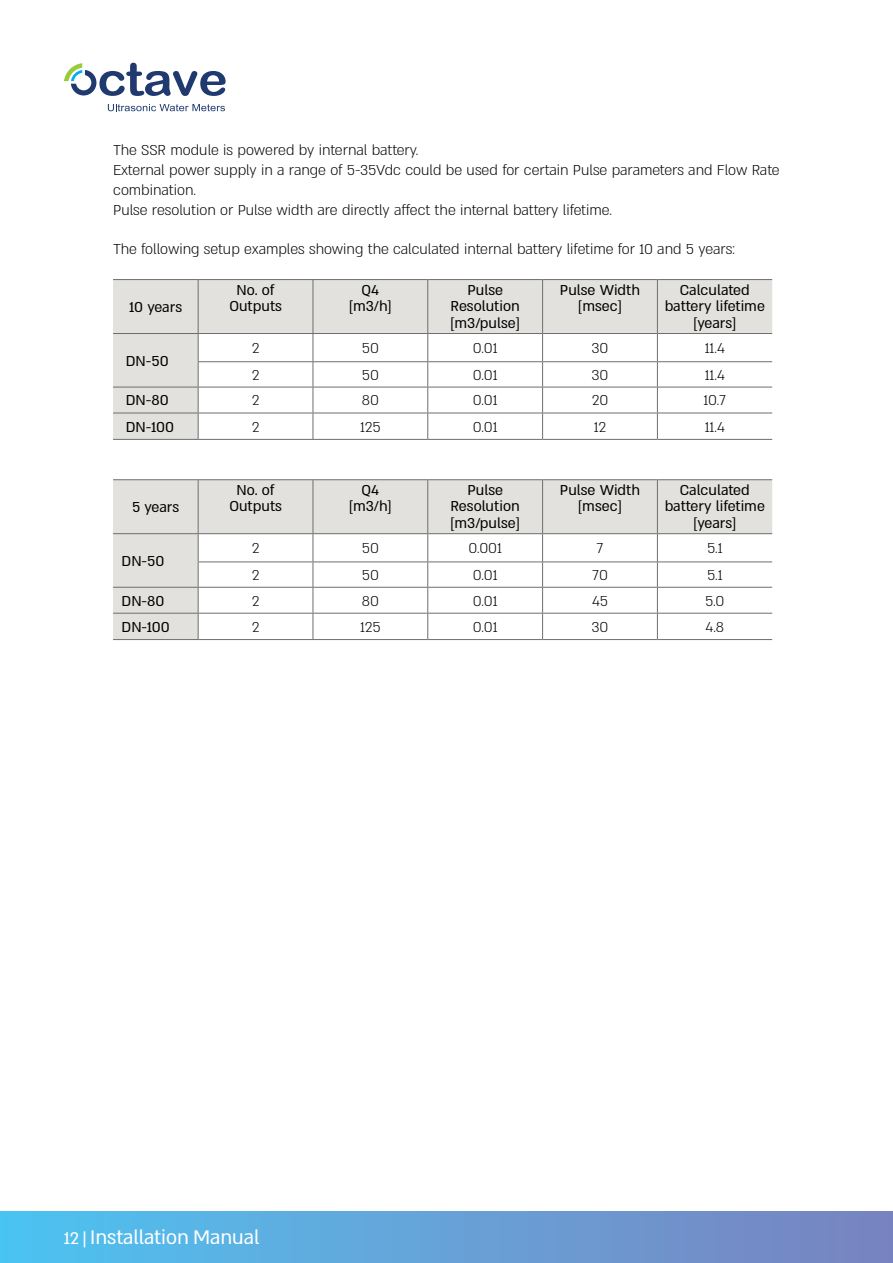
<style>
.page{position:relative;width:893px;height:1263px;background:#fff}
.page>*{position:absolute;margin:0;border:0;box-sizing:border-box;transform-origin:0 0}
.t1{font:22.5px "Almoni Neue DL4.0 AAA";color:#fff}
.t2{font:300 16.5px/19.8px "Almoni Neue DL4.0 AAA";color:#000}
.t3{font:16.5px/16.6px "Almoni Neue DL4.0 AAA";color:#000;text-align:center}
.s1{font-size:19.5px}
</style>
<div class="page">
<svg style="left:64px;top:63px;width:162px;height:33px"></svg>
<svg style="left:108px;top:104px;width:117px;height:7px"></svg>
<div style="left:0;top:1212px;width:893px;height:51px;background:linear-gradient(to right,#4ec3f1,#7b82bf)"></div>
<svg style="left:113px;top:280px;width:659px;height:159px"></svg>
<hr style="left:113px;top:279px;width:85px;height:1px;background:#6d6e71">
<hr style="left:198px;top:279px;width:115px;height:1px;background:#6d6e71">
<hr style="left:198px;top:280px;width:1px;height:53px;background:#6d6e71">
<hr style="left:313px;top:279px;width:115px;height:1px;background:#6d6e71">
<hr style="left:313px;top:280px;width:1px;height:53px;background:#6d6e71">
<hr style="left:428px;top:279px;width:115px;height:1px;background:#6d6e71">
<hr style="left:427px;top:280px;width:1px;height:53px;background:#6d6e71">
<hr style="left:543px;top:279px;width:114px;height:1px;background:#6d6e71">
<hr style="left:542px;top:280px;width:1px;height:53px;background:#6d6e71">
<hr style="left:657px;top:279px;width:115px;height:1px;background:#6d6e71">
<hr style="left:657px;top:280px;width:1px;height:53px;background:#6d6e71">
<hr style="left:113px;top:333px;width:85px;height:1px;background:#6d6e71">
<hr style="left:198px;top:333px;width:115px;height:1px;background:#6d6e71">
<hr style="left:313px;top:333px;width:115px;height:1px;background:#6d6e71">
<hr style="left:428px;top:333px;width:115px;height:1px;background:#6d6e71">
<hr style="left:543px;top:333px;width:114px;height:1px;background:#6d6e71">
<hr style="left:657px;top:333px;width:115px;height:1px;background:#6d6e71">
<hr style="left:198px;top:361px;width:115px;height:1px;background:#6d6e71">
<hr style="left:313px;top:361px;width:115px;height:1px;background:#6d6e71">
<hr style="left:428px;top:361px;width:115px;height:1px;background:#6d6e71">
<hr style="left:543px;top:361px;width:114px;height:1px;background:#6d6e71">
<hr style="left:657px;top:361px;width:115px;height:1px;background:#6d6e71">
<hr style="left:113px;top:387px;width:85px;height:1px;background:#6d6e71">
<hr style="left:198px;top:387px;width:115px;height:1px;background:#6d6e71">
<hr style="left:313px;top:387px;width:115px;height:1px;background:#6d6e71">
<hr style="left:428px;top:387px;width:115px;height:1px;background:#6d6e71">
<hr style="left:543px;top:387px;width:114px;height:1px;background:#6d6e71">
<hr style="left:657px;top:387px;width:115px;height:1px;background:#6d6e71">
<hr style="left:113px;top:413px;width:85px;height:1px;background:#6d6e71">
<hr style="left:198px;top:413px;width:115px;height:1px;background:#6d6e71">
<svg style="left:198px;top:334px;width:1px;height:105px"></svg>
<hr style="left:313px;top:413px;width:115px;height:1px;background:#6d6e71">
<svg style="left:313px;top:334px;width:1px;height:105px"></svg>
<hr style="left:428px;top:413px;width:115px;height:1px;background:#6d6e71">
<svg style="left:427px;top:334px;width:1px;height:105px"></svg>
<hr style="left:543px;top:413px;width:114px;height:1px;background:#6d6e71">
<svg style="left:542px;top:334px;width:1px;height:105px"></svg>
<hr style="left:657px;top:413px;width:115px;height:1px;background:#6d6e71">
<svg style="left:657px;top:334px;width:1px;height:105px"></svg>
<hr style="left:113px;top:439px;width:85px;height:1px;background:#6d6e71">
<hr style="left:198px;top:439px;width:115px;height:1px;background:#6d6e71">
<hr style="left:313px;top:439px;width:115px;height:1px;background:#6d6e71">
<hr style="left:428px;top:439px;width:115px;height:1px;background:#6d6e71">
<hr style="left:543px;top:439px;width:114px;height:1px;background:#6d6e71">
<hr style="left:657px;top:439px;width:115px;height:1px;background:#6d6e71">
<svg style="left:113px;top:480px;width:659px;height:159px"></svg>
<hr style="left:113px;top:479px;width:85px;height:1px;background:#6d6e71">
<hr style="left:198px;top:479px;width:115px;height:1px;background:#6d6e71">
<hr style="left:198px;top:480px;width:1px;height:53px;background:#6d6e71">
<hr style="left:313px;top:479px;width:115px;height:1px;background:#6d6e71">
<hr style="left:313px;top:480px;width:1px;height:53px;background:#6d6e71">
<hr style="left:428px;top:479px;width:115px;height:1px;background:#6d6e71">
<hr style="left:427px;top:480px;width:1px;height:53px;background:#6d6e71">
<hr style="left:543px;top:479px;width:114px;height:1px;background:#6d6e71">
<hr style="left:542px;top:480px;width:1px;height:53px;background:#6d6e71">
<hr style="left:657px;top:479px;width:115px;height:1px;background:#6d6e71">
<hr style="left:657px;top:480px;width:1px;height:53px;background:#6d6e71">
<hr style="left:113px;top:533px;width:85px;height:1px;background:#6d6e71">
<hr style="left:198px;top:533px;width:115px;height:1px;background:#6d6e71">
<hr style="left:313px;top:533px;width:115px;height:1px;background:#6d6e71">
<hr style="left:428px;top:533px;width:115px;height:1px;background:#6d6e71">
<hr style="left:543px;top:533px;width:114px;height:1px;background:#6d6e71">
<hr style="left:657px;top:533px;width:115px;height:1px;background:#6d6e71">
<hr style="left:198px;top:561px;width:115px;height:1px;background:#6d6e71">
<hr style="left:313px;top:561px;width:115px;height:1px;background:#6d6e71">
<hr style="left:428px;top:561px;width:115px;height:1px;background:#6d6e71">
<hr style="left:543px;top:561px;width:114px;height:1px;background:#6d6e71">
<hr style="left:657px;top:561px;width:115px;height:1px;background:#6d6e71">
<hr style="left:113px;top:587px;width:85px;height:1px;background:#6d6e71">
<hr style="left:198px;top:587px;width:115px;height:1px;background:#6d6e71">
<hr style="left:313px;top:587px;width:115px;height:1px;background:#6d6e71">
<hr style="left:428px;top:587px;width:115px;height:1px;background:#6d6e71">
<hr style="left:543px;top:587px;width:114px;height:1px;background:#6d6e71">
<hr style="left:657px;top:587px;width:115px;height:1px;background:#6d6e71">
<hr style="left:113px;top:613px;width:85px;height:1px;background:#6d6e71">
<hr style="left:198px;top:613px;width:115px;height:1px;background:#6d6e71">
<svg style="left:198px;top:534px;width:1px;height:105px"></svg>
<hr style="left:313px;top:613px;width:115px;height:1px;background:#6d6e71">
<svg style="left:313px;top:534px;width:1px;height:105px"></svg>
<hr style="left:428px;top:613px;width:115px;height:1px;background:#6d6e71">
<svg style="left:427px;top:534px;width:1px;height:105px"></svg>
<hr style="left:543px;top:613px;width:114px;height:1px;background:#6d6e71">
<svg style="left:542px;top:534px;width:1px;height:105px"></svg>
<hr style="left:657px;top:613px;width:115px;height:1px;background:#6d6e71">
<svg style="left:657px;top:534px;width:1px;height:105px"></svg>
<hr style="left:113px;top:639px;width:85px;height:1px;background:#6d6e71">
<hr style="left:198px;top:639px;width:115px;height:1px;background:#6d6e71">
<hr style="left:313px;top:639px;width:115px;height:1px;background:#6d6e71">
<hr style="left:428px;top:639px;width:115px;height:1px;background:#6d6e71">
<hr style="left:543px;top:639px;width:114px;height:1px;background:#6d6e71">
<hr style="left:657px;top:639px;width:115px;height:1px;background:#6d6e71">
<p class="t2" style="left:113px;top:139px;width:668px">The SSR module is powered by internal battery.<br>External power supply in a range of 5-35Vdc could be used for certain Pulse parameters and Flow Rate combination.<br>Pulse resolution or Pulse width are directly affect the internal battery lifetime.</p>
<p class="t2" style="left:113px;top:238px;width:624px">The following setup examples showing the calculated internal battery lifetime for 10 and 5 years:</p>
<p class="t3" style="left:129px;top:297px;width:55px">10 years</p>
<p class="t3" style="left:126px;top:351px;width:44px">DN-50</p>
<p class="t3" style="left:229px;top:279px;width:54px">No. of<br>Outputs</p>
<p class="t3" style="left:349px;top:279px;width:45px">Q4 [m3/h]</p>
<p class="t3" style="left:450px;top:279px;width:71px">Pulse<br>Resolution [m3/pulse]</p>
<p class="t3" style="left:560px;top:279px;width:82px">Pulse Width [msec]</p>
<p class="t3" style="left:665px;top:279px;width:102px">Calculated battery lifetime [years]</p>
<p class="t2" style="left:252px;top:336px;width:9px">2</p>
<p class="t2" style="left:362px;top:336px;width:19px">50</p>
<p class="t2" style="left:473px;top:336px;width:26px">0.01</p>
<p class="t2" style="left:591px;top:336px;width:18px">30</p>
<p class="t2" style="left:705px;top:336px;width:22px">11.4</p>
<p class="t2" style="left:252px;top:363px;width:9px">2</p>
<p class="t2" style="left:362px;top:363px;width:19px">50</p>
<p class="t2" style="left:473px;top:363px;width:26px">0.01</p>
<p class="t2" style="left:591px;top:363px;width:18px">30</p>
<p class="t2" style="left:705px;top:363px;width:22px">11.4</p>
<p class="t3" style="left:126px;top:390px;width:44px">DN-80</p>
<p class="t2" style="left:252px;top:389px;width:9px">2</p>
<p class="t2" style="left:362px;top:389px;width:19px">80</p>
<p class="t2" style="left:473px;top:389px;width:26px">0.01</p>
<p class="t2" style="left:592px;top:389px;width:18px">20</p>
<p class="t2" style="left:703px;top:389px;width:24px">10.7</p>
<p class="t3" style="left:126px;top:416px;width:50px">DN-100</p>
<p class="t2" style="left:252px;top:415px;width:9px">2</p>
<p class="t2" style="left:360px;top:415px;width:22px">125</p>
<p class="t2" style="left:473px;top:415px;width:26px">0.01</p>
<p class="t2" style="left:594px;top:415px;width:14px">12</p>
<p class="t2" style="left:705px;top:415px;width:22px">11.4</p>
<p class="t3" style="left:132px;top:497px;width:49px">5 years</p>
<p class="t3" style="left:122px;top:551px;width:44px">DN-50</p>
<p class="t3" style="left:229px;top:480px;width:54px">No. of<br>Outputs</p>
<p class="t3" style="left:349px;top:480px;width:45px">Q4 [m3/h]</p>
<p class="t3" style="left:450px;top:480px;width:71px">Pulse<br>Resolution [m3/pulse]</p>
<p class="t3" style="left:560px;top:480px;width:82px">Pulse Width [msec]</p>
<p class="t3" style="left:665px;top:480px;width:102px">Calculated battery lifetime [years]</p>
<p class="t2" style="left:252px;top:537px;width:9px">2</p>
<p class="t2" style="left:362px;top:537px;width:19px">50</p>
<p class="t2" style="left:469px;top:537px;width:35px">0.001</p>
<p class="t2" style="left:597px;top:537px;width:8px">7</p>
<p class="t2" style="left:707px;top:537px;width:17px">5.1</p>
<p class="t2" style="left:252px;top:563px;width:9px">2</p>
<p class="t2" style="left:362px;top:563px;width:19px">50</p>
<p class="t2" style="left:473px;top:563px;width:26px">0.01</p>
<p class="t2" style="left:592px;top:563px;width:17px">70</p>
<p class="t2" style="left:707px;top:563px;width:17px">5.1</p>
<p class="t3" style="left:122px;top:590px;width:44px">DN-80</p>
<p class="t2" style="left:252px;top:589px;width:9px">2</p>
<p class="t2" style="left:362px;top:589px;width:19px">80</p>
<p class="t2" style="left:473px;top:589px;width:26px">0.01</p>
<p class="t2" style="left:592px;top:589px;width:18px">45</p>
<p class="t2" style="left:705px;top:589px;width:21px">5.0</p>
<p class="t3" style="left:122px;top:617px;width:50px">DN-100</p>
<p class="t2" style="left:252px;top:615px;width:9px">2</p>
<p class="t2" style="left:360px;top:615px;width:22px">125</p>
<p class="t2" style="left:473px;top:615px;width:26px">0.01</p>
<p class="t2" style="left:591px;top:615px;width:18px">30</p>
<p class="t2" style="left:705px;top:615px;width:20px">4.8</p>
<h1 class="t1" style="left:64px;top:1219px;width:197px"><span class="s1">12 |</span> Installation Manual</h1>
</div>
